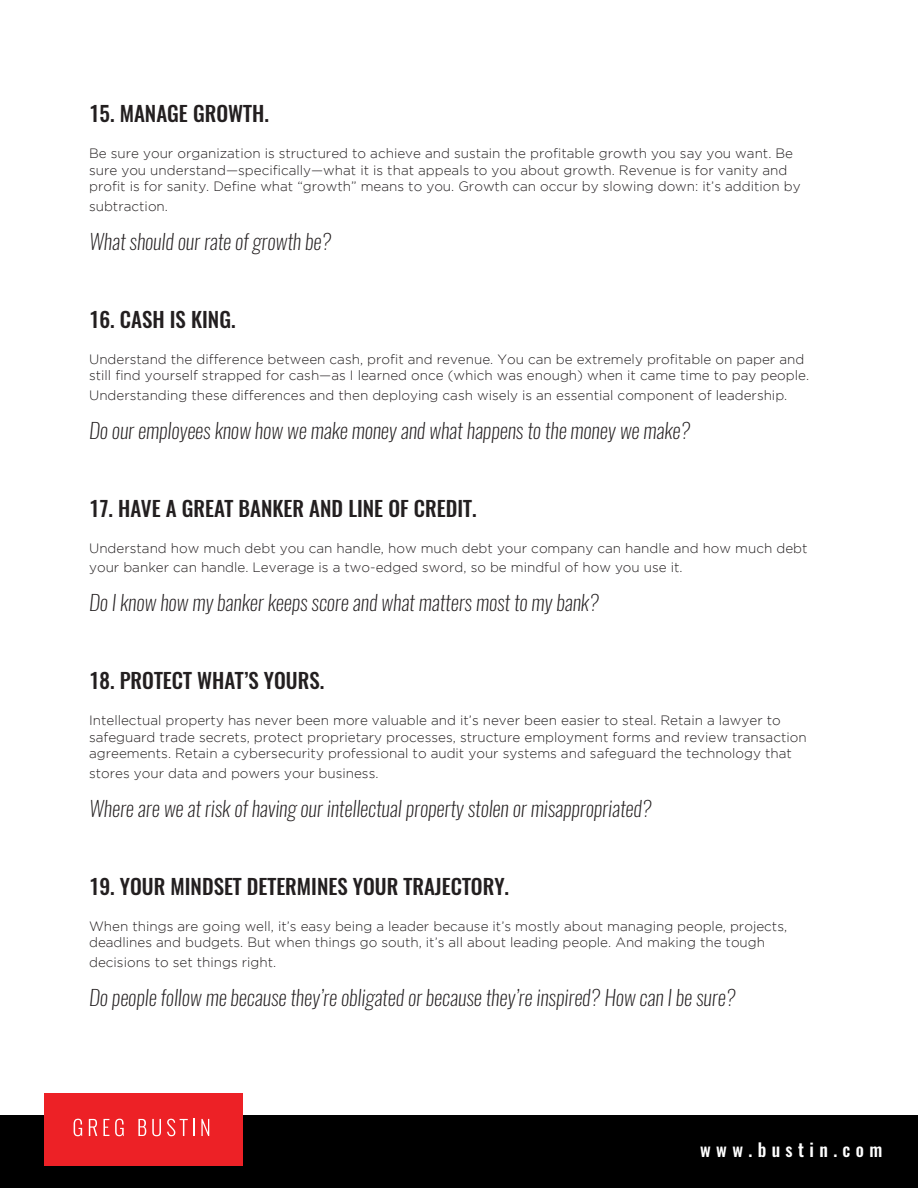
<style>
.page{position:relative;width:918px;height:1188px;background:#fff}
.page>*{position:absolute;margin:0;border:0;box-sizing:border-box;transform-origin:0 0}
.t1{font:italic 200 21px "Oswald";color:#231f20}
.t2{font:500 21px "Oswald";color:#231f20}
.t3{font:500 18px "Oswald";letter-spacing:.3em;color:#fff}
.t4{font:300 13.5px/16.5px "Gotham";color:#231f20}
</style>
<div class="page">
<div style="left:0;top:1115px;width:918px;height:73px;background:#000"></div>
<div style="left:44px;top:1094px;width:199px;height:72px;background:#ed2126"></div>
<svg style="left:74px;top:1119px;width:8px;height:17px"></svg>
<svg style="left:89px;top:1119px;width:8px;height:17px"></svg>
<svg style="left:103px;top:1119px;width:6px;height:17px"></svg>
<svg style="left:115px;top:1119px;width:9px;height:17px"></svg>
<svg style="left:138px;top:1119px;width:8px;height:17px"></svg>
<svg style="left:152px;top:1119px;width:9px;height:17px"></svg>
<svg style="left:167px;top:1119px;width:27px;height:17px"></svg>
<svg style="left:201px;top:1119px;width:8px;height:17px"></svg>
<p class="t2" style="left:89px;top:99px;width:181px">15. MANAGE GROWTH.</p>
<p class="t4" style="left:89px;top:145px;width:713px">Be sure your organization is structured to achieve and sustain the profitable growth you say you want. Be sure you understand—specifically—what it is that appeals to you about growth. Revenue is for vanity and profit is for sanity. Define what “growth” means to you. Growth can occur by slowing down: it’s addition by</p>
<p class="t4" style="left:89px;top:198px;width:80px">subtraction.</p>
<p class="t1" style="left:89px;top:227px;width:244px">What should our rate of growth be?</p>
<p class="t2" style="left:89px;top:305px;width:148px">16. CASH IS KING.</p>
<p class="t4" style="left:89px;top:351px;width:722px">Understand the difference between cash, profit and revenue. You can be extremely profitable on paper and still find yourself strapped for cash—as I learned once (which was enough) when it came time to pay people.</p>
<p class="t4" style="left:89px;top:387px;width:700px">Understanding these differences and then deploying cash wisely is an essential component of leadership.</p>
<p class="t1" style="left:89px;top:416px;width:603px">Do our employees know how we make money and what happens to the money we make?</p>
<p class="t2" style="left:89px;top:494px;width:389px">17. HAVE A GREAT BANKER AND LINE OF CREDIT.</p>
<p class="t4" style="left:89px;top:538px;width:720px;line-height:19.5px">Understand how much debt you can handle, how much debt your company can handle and how much debt your banker can handle. Leverage is a two-edged sword, so be mindful of how you use it.</p>
<p class="t1" style="left:89px;top:588px;width:511px">Do I know how my banker keeps score and what matters most to my bank?</p>
<p class="t2" style="left:89px;top:666px;width:237px">18. PROTECT WHAT’S YOURS.</p>
<p class="t4" style="left:89px;top:712px;width:719px">Intellectual property has never been more valuable and it’s never been easier to steal. Retain a lawyer to safeguard trade secrets, protect proprietary processes, structure employment forms and review transaction agreements. Retain a cybersecurity professional to audit your systems and safeguard the technology that</p>
<p class="t4" style="left:89px;top:765px;width:291px">stores your data and powers your business.</p>
<p class="t1" style="left:89px;top:794px;width:564px">Where are we at risk of having our intellectual property stolen or misappropriated?</p>
<p class="t2" style="left:89px;top:872px;width:421px">19. YOUR MINDSET DETERMINES YOUR TRAJECTORY.</p>
<p class="t4" style="left:89px;top:918px;width:700px">When things are going well, it’s easy being a leader because it’s mostly about managing people, projects, deadlines and budgets. But when things go south, it’s all about leading people. And making the tough</p>
<p class="t4" style="left:89px;top:954px;width:189px">decisions to set things right.</p>
<p class="t1" style="left:89px;top:983px;width:648px">Do people follow me because they’re obligated or because they’re inspired? How can I be sure?</p>
<p class="t3" style="left:700px;top:1137px;width:184px">www.bustin.com</p>
</div>
